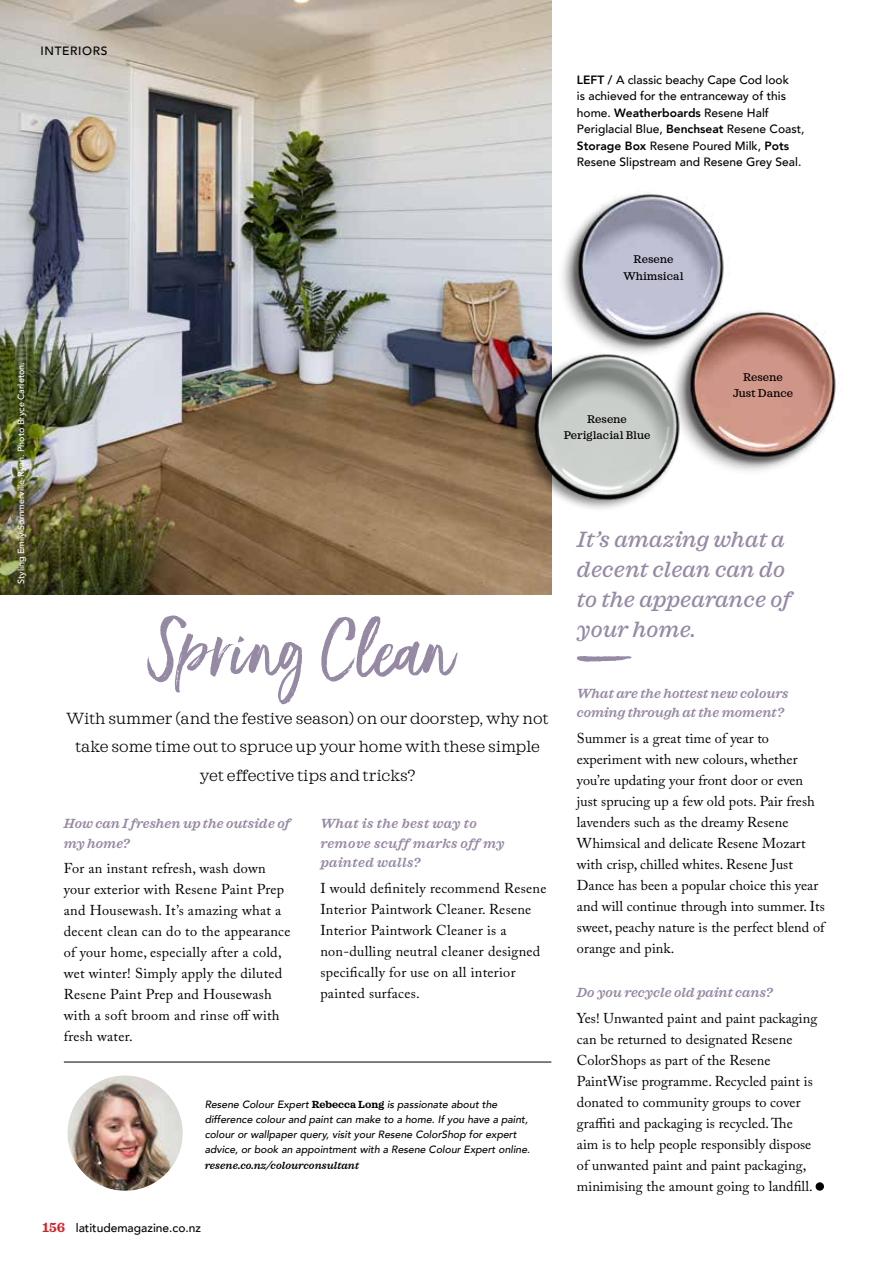
<style>
.page{position:relative;width:893px;height:1263px;background:#fff}
.page>*{position:absolute;margin:0;border:0;box-sizing:border-box;transform-origin:0 0}
.t1{font:71.25px "Ernestand Emily";letter-spacing:.005em;color:#9689a4}
.t2{font:italic 500 22.5px/30px "Sagona";letter-spacing:.005em;color:#9689a4}
.t3{font:300 16.5px/28.5px "Sagona";color:#000;text-align:center}
.t4{font:14.25px/21px "Adobe Caslon Pro";letter-spacing:.005em;color:#000}
.t5{font:italic 600 13.5px/19.5px "Sagona";color:#9689a4}
.t6{font:italic 600 13.5px/19.5px "Sagona";letter-spacing:.03em;color:#9689a4}
.t7{font:500 12px/16.5px "Avenir";color:#000}
.t8{font:500 12px "Avenir";letter-spacing:.055em;color:#000}
.t9{font:500 11.4px/16.5px "Sagona";color:#000;text-align:center}
.t10{font:italic 500 10.5px/15px "Avenir";color:#000}
.t11{font:italic 600 10.5px "Sagona";letter-spacing:.005em;color:#000}
.t12{font:500 9px "Avenir";color:#fff}
.s1{font-weight:800}
.s2{font-family:"Sagona";font-weight:700;font-style:normal}
.s3{font-family:"Sagona";font-weight:700;font-size:13.5px;color:#d2232a}
</style>
<div class="page">
<img style="left:0;top:0;width:551px;height:594px">
<img style="left:515px;top:338px;width:156px;height:180px">
<img style="left:559px;top:194px;width:165px;height:164px">
<img style="left:671px;top:296px;width:165px;height:175px">
<div style="left:816px;top:1182px;width:8px;height:9px;background:#000;border-radius:50%"></div>
<svg style="left:576px;top:656px;width:56px;height:6px"></svg>
<hr style="left:64px;top:1062px;width:487px;height:1px;background:#000">
<img style="left:68px;top:1075px;width:115px;height:116px;border-radius:58px">
<p class="t8" style="left:40px;top:40px;width:69px">INTERIORS</p>
<p class="t7" style="left:577px;top:71px;width:229px"><span class="s1">LEFT /</span> A classic beachy Cape Cod look<br>is achieved for the entranceway of this home. <span class="s1">Weatherboards</span> Resene Half Periglacial Blue, <span class="s1">Benchseat</span> Resene Coast, <span class="s1">Storage Box</span> Resene Poured Milk, <span class="s1">Pots </span>Resene Slipstream and Resene Grey Seal.</p>
<p class="t9" style="left:623px;top:251px;width:62px">Resene<br>Whimsical</p>
<p class="t12" style="left:13px;top:584px;width:224px;rotate:-90deg">Styling Emily Sommerville-Ryan. Photo Bryce Carleton.</p>
<p class="t9" style="left:564px;top:411px;width:88px">Resene<br>Periglacial Blue</p>
<p class="t9" style="left:733px;top:369px;width:62px">Resene<br>Just Dance</p>
<h1 class="t1" style="left:149px;top:606px;width:306px">Spring Clean</h1>
<p class="t3" style="left:67px;top:704px;width:484px">With summer (and the festive season) on our doorstep, why not take some time out to spruce up your home with these simple yet effective tips and tricks?</p>
<p class="t5" style="left:64px;top:814px;width:228px">How can I freshen up the outside of my home?</p>
<p class="t4" style="left:64px;top:857px;width:228px">For an instant refresh, wash down your exterior with Resene Paint Prep and Housewash. It’s amazing what a decent clean can do to the appearance of your home, especially after a cold, wet winter! Simply apply the diluted<br>Resene Paint Prep and Housewash with a soft broom and rinse off with fresh water.</p>
<p class="t6" style="left:320px;top:814px;width:186px">What is the best way to remove scuff marks off my painted walls?</p>
<p class="t4" style="left:320px;top:877px;width:228px">I would definitely recommend Resene Interior Paintwork Cleaner. Resene Interior Paintwork Cleaner is a non-dulling neutral cleaner designed specifically for use on all interior painted surfaces.</p>
<p class="t10" style="left:205px;top:1097px;width:327px">Resene Colour Expert <span class="s2">Rebecca Long</span> is passionate about the difference colour and paint can make to a home. If you have a paint, colour or wallpaper query, visit your Resene ColorShop for expert advice, or book an appointment with a Resene Colour Expert online.</p>
<p class="t11" style="left:205px;top:1158px;width:156px">resene.co.nz/colourconsultant</p>
<p class="t7" style="left:43px;top:1219px;width:160px"><span class="s3">156</span> latitudemagazine.co.nz</p>
<h2 class="t2" style="left:577px;top:525px;width:216px">It’s amazing what a decent clean can do to the appearance of your home.</h2>
<p class="t5" style="left:577px;top:683px;width:213px">What are the hottest new colours coming through at the moment?</p>
<p class="t4" style="left:577px;top:727px;width:250px">Summer is a great time of year to experiment with new colours, whether you’re updating your front door or even just sprucing up a few old pots. Pair fresh lavenders such as the dreamy Resene Whimsical and delicate Resene Mozart with crisp, chilled whites. Resene Just Dance has been a popular choice this year and will continue through into summer. Its sweet, peachy nature is the perfect blend of orange and pink.</p>
<p class="t5" style="left:577px;top:983px;width:197px">Do you recycle old paint cans?</p>
<p class="t4" style="left:577px;top:1007px;width:242px">Yes! Unwanted paint and paint packaging can be returned to designated Resene ColorShops as part of the Resene PaintWise programme. Recycled paint is donated to community groups to cover graffiti and packaging is recycled. The aim is to help people responsibly dispose of unwanted paint and paint packaging, minimising the amount going to landfill.</p>
</div>
